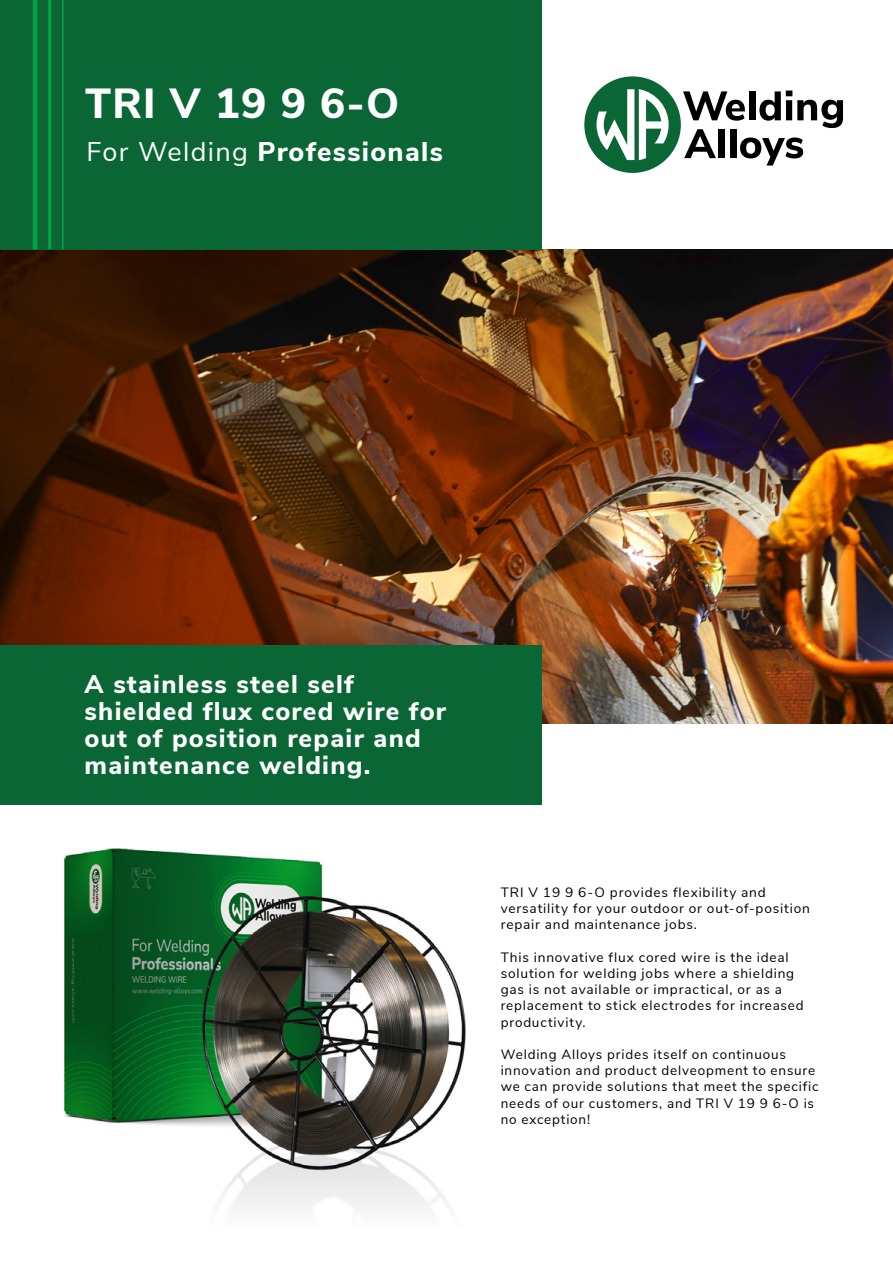
<style>
.page{position:relative;width:893px;height:1263px;background:#fff}
.page>*{position:absolute;margin:0;border:0;box-sizing:border-box;transform-origin:0 0}
.t1{font:800 42px "Nunito Sans";color:#fff}
.t2{font:800 27px "Nunito Sans";letter-spacing:.05em;color:#fff}
.t3{font:800 25.5px/27px "Nunito Sans";letter-spacing:.05em;color:#fff}
.t4{font:13.5px/16.2px "Nunito Sans";letter-spacing:.06em;color:#000}
.s1{font-weight:400}
</style>
<div class="page">
<img style="left:64px;top:804px;width:424px;height:404px">
<img style="left:0;top:249px;width:893px;height:474px">
<div style="left:0;top:0;width:542px;height:249px;background:#0a6635"></div>
<hr style="left:33px;top:0;width:4px;height:249px;background:#00a547">
<hr style="left:48px;top:0;width:3px;height:249px;background:#00a547">
<hr style="left:62px;top:0;width:2px;height:249px;background:#00a547">
<div style="left:584px;top:76px;width:97px;height:97px;background:#0a6635;border-radius:50%"></div>
<svg style="left:597px;top:89px;width:72px;height:71px"></svg>
<svg style="left:683px;top:91px;width:62px;height:30px"></svg>
<div style="left:749px;top:91px;width:6px;height:29px;background:#000"></div>
<svg style="left:759px;top:91px;width:84px;height:37px"></svg>
<svg style="left:684px;top:129px;width:32px;height:29px"></svg>
<div style="left:718px;top:129px;width:7px;height:29px;background:#000"></div>
<div style="left:730px;top:129px;width:6px;height:29px;background:#000"></div>
<svg style="left:740px;top:137px;width:63px;height:28px"></svg>
<div style="left:0;top:645px;width:542px;height:159px;background:#0a6635"></div>
<h1 class="t1" style="left:85px;top:72px;width:316px">TRI V 19 9 6-O</h1>
<h2 class="t2" style="left:86px;top:132px;width:358px"><span class="s1">For Welding</span> Professionals</h2>
<h3 class="t3" style="left:85px;top:669px;width:363px">A stainless steel self shielded flux cored wire for out of position repair and maintenance welding.</h3>
<p class="t4" style="left:501px;top:883px;width:311px">TRI V 19 9 6-O provides flexibility and versatility for your outdoor or out-of-position repair and maintenance jobs.</p>
<p class="t4" style="left:501px;top:948px;width:304px">This innovative flux cored wire is the ideal solution for welding jobs where a shielding gas is not available or impractical, or as a replacement to stick electrodes for increased productivity.</p>
<p class="t4" style="left:501px;top:1045px;width:319px">Welding Alloys prides itself on continuous innovation and product delveopment to ensure we can provide solutions that meet the specific needs of our customers, and TRI V 19 9 6-O is no exception!</p>
</div>
